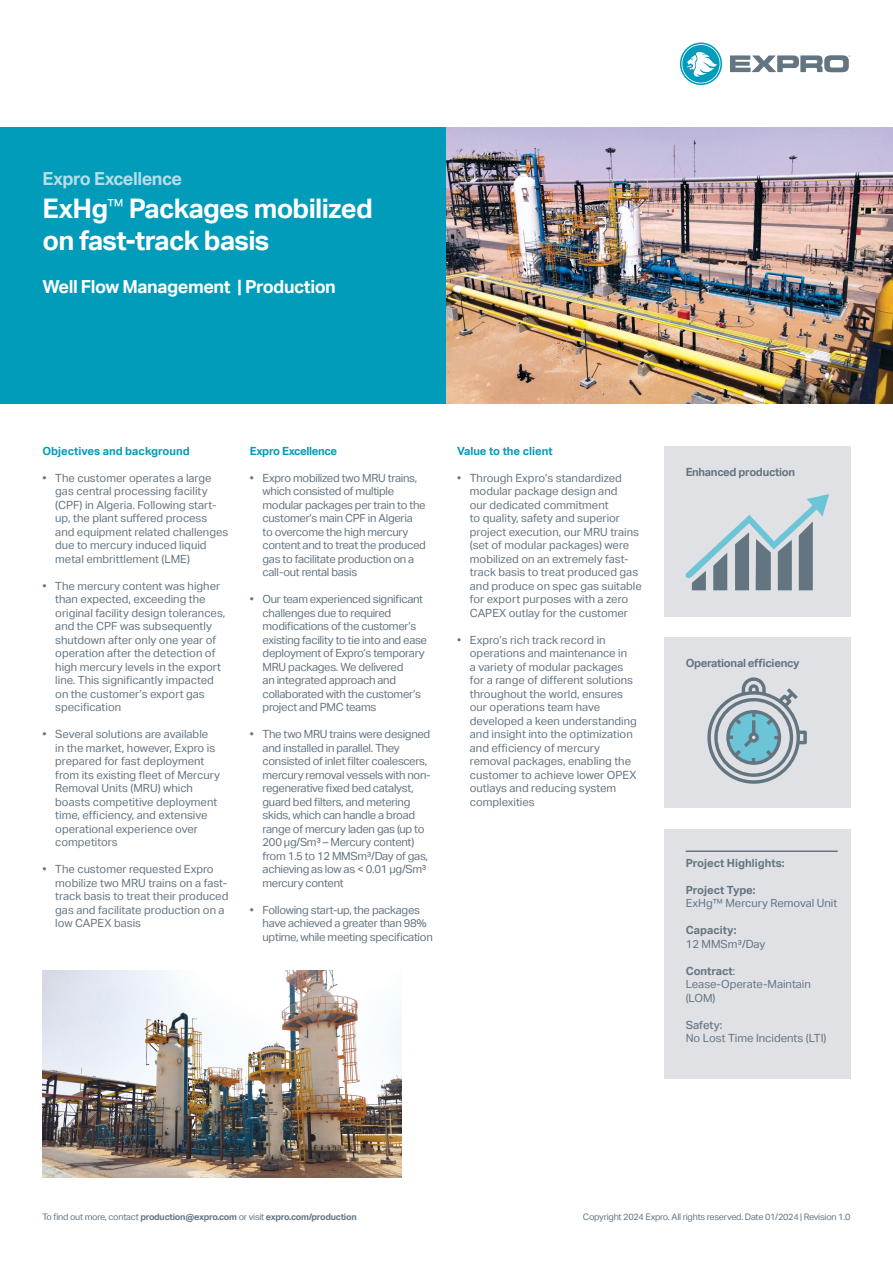
<style>
.page{position:relative;width:893px;height:1263px;background:#fff}
.page>*{position:absolute;margin:0;border:0;box-sizing:border-box;transform-origin:0 0}
.t1{font:700 27px/32.4px "Aktiv Grotesk";letter-spacing:-.025em;color:#fff}
.t2{font:700 18px "Aktiv Grotesk";letter-spacing:-.025em;color:#fff}
.t3{font:700 18px "Aktiv Grotesk";letter-spacing:-.025em;color:#b6dee9}
.t4{font:11.25px/13.5px "Aktiv Grotesk";color:#647582}
.t5{font:11.25px/13.5px "Aktiv Grotesk";letter-spacing:-.025em;color:#647582}
.t6{font:700 11.25px "Aktiv Grotesk";color:#647582}
.t7{font:700 11.25px "Aktiv Grotesk";letter-spacing:-.025em;color:#647582}
.t8{font:700 11.25px "Aktiv Grotesk";color:#009cb9}
.t9{font:700 11.25px "Aktiv Grotesk";letter-spacing:-.025em;color:#009cb9}
.t10{font:500 11.25px "Aktiv Grotesk";color:#647582}
.t11{font:700 9px "Aktiv Grotesk";letter-spacing:-.025em;color:#647582}
.t12{font:9px "Aktiv Grotesk";letter-spacing:-.025em;color:#647582}
.s1{font-weight:400}
</style>
<div class="page">
<div style="left:0;top:128px;width:446px;height:276px;background:#009cb9"></div>
<img style="left:446px;top:128px;width:447px;height:276px">
<svg style="left:680px;top:43px;width:42px;height:42px"></svg>
<svg style="left:730px;top:55px;width:120px;height:17px"></svg>
<div style="left:664px;top:829px;width:186px;height:250px;background:#e0e1e4"></div>
<hr style="left:686px;top:850px;width:152px;height:2px;background:#647582">
<div style="left:664px;top:446px;width:186px;height:171px;background:#e0e1e4"></div>
<div style="left:664px;top:638px;width:186px;height:170px;background:#e0e1e4"></div>
<svg style="left:686px;top:494px;width:143px;height:96px"></svg>
<svg style="left:707px;top:677px;width:100px;height:107px"></svg>
<img style="left:43px;top:970px;width:359px;height:208px">
<p class="t3" style="left:43px;top:168px;width:141px">Expro Excellence</p>
<p class="t1" style="left:43px;top:192px;width:332px">ExHg<sup>™</sup> Packages mobilized on fast-track basis</p>
<p class="t2" style="left:43px;top:276px;width:295px">Well Flow Management | Production</p>
<p class="t8" style="left:43px;top:444px;width:149px">Objectives and background</p>
<p class="t4" style="left:55px;top:471px;width:175px;text-indent:-13px">• The customer operates a large gas central processing facility (CPF) in Algeria. Following start&shy;up, the plant suffered process and equipment related challenges due to mercury induced liquid metal embrittlement (LME)</p>
<p class="t4" style="left:55px;top:579px;width:172px;text-indent:-13px">• The mercury content was higher than expected, exceeding the original facility design tolerances, and the CPF was subsequently shutdown after only one year of operation after the detection of high mercury levels in the export line. This significantly impacted on the customer’s export gas specification</p>
<p class="t4" style="left:55px;top:727px;width:166px;text-indent:-13px">• Several solutions are available in the market, however, Expro is prepared for fast deployment from its existing fleet of Mercury<br>Removal Units (MRU) which boasts competitive deployment time, efficiency, and extensive operational experience over competitors</p>
<p class="t4" style="left:55px;top:862px;width:175px;text-indent:-13px">• The customer requested Expro mobilize two MRU trains on a fast&shy;track basis to treat their produced gas and facilitate production on a low CAPEX basis</p>
<p class="t9" style="left:250px;top:444px;width:89px">Expro Excellence</p>
<p class="t5" style="left:263px;top:471px;width:165px;text-indent:-13px">• Expro mobilized two MRU trains, which consisted of multiple modular packages per train to the customer’s main CPF in Algeria<br>to overcome the high mercury content and to treat the produced gas to facilitate production on a call-out rental basis</p>
<p class="t5" style="left:263px;top:592px;width:166px;text-indent:-13px">• Our team experienced significant challenges due to required modifications of the customer’s existing facility to tie into and ease deployment of Expro’s temporary<br>MRU packages. We delivered<br>an integrated approach and collaborated with the customer’s project and PMC teams</p>
<p class="t5" style="left:263px;top:727px;width:169px;text-indent:-13px">• The two MRU trains were designed and installed in parallel. They consisted of inlet filter coalescers, mercury removal vessels with non&shy;regenerative fixed bed catalyst, guard bed filters, and metering skids, which can handle a broad range of mercury laden gas (up to<br>200 μg/Sm³ – Mercury content) from 1.5 to 12 MMSm³/Day of gas, achieving as low as &lt; 0.01 μg/Sm³ mercury content</p>
<p class="t5" style="left:263px;top:903px;width:172px;text-indent:-13px">• Following start-up, the packages have achieved a greater than 98% uptime, while meeting specification</p>
<p class="t8" style="left:457px;top:444px;width:97px">Value to the client</p>
<p class="t4" style="left:470px;top:471px;width:173px;text-indent:-13px">• Through Expro’s standardized modular package design and<br>our dedicated commitment<br>to quality, safety and superior project execution, our MRU trains (set of modular packages) were mobilized on an extremely fast&shy;track basis to treat produced gas and produce on spec gas suitable for export purposes with a zero<br>CAPEX outlay for the customer</p>
<p class="t4" style="left:470px;top:633px;width:168px;text-indent:-13px">• Expro’s rich track record in operations and maintenance in<br>a variety of modular packages for a range of different solutions throughout the world, ensures our operations team have developed a keen understanding and insight into the optimization and efficiency of mercury removal packages, enabling the customer to achieve lower OPEX outlays and reducing system complexities</p>
<p class="t7" style="left:686px;top:465px;width:111px">Enhanced production</p>
<p class="t7" style="left:686px;top:657px;width:115px">Operational efficiency</p>
<p class="t6" style="left:686px;top:856px;width:100px">Project Highlights:</p>
<p class="t6" style="left:686px;top:883px;width:71px">Project Type:</p>
<p class="t4" style="left:686px;top:897px;width:153px">ExHg™ Mercury Removal Unit</p>
<p class="t6" style="left:686px;top:924px;width:52px">Capacity:</p>
<p class="t4" style="left:686px;top:937px;width:81px">12 MMSm³/Day</p>
<p class="t6" style="left:686px;top:964px;width:51px">Contract<span class="s1">:</span></p>
<p class="t4" style="left:686px;top:978px;width:127px">Lease-Operate-Maintain (LOM)</p>
<p class="t10" style="left:686px;top:1018px;width:38px">Safety:</p>
<p class="t4" style="left:686px;top:1032px;width:142px">No Lost Time Incidents (LTI)</p>
<p class="t11" style="left:43px;top:1212px;width:316px"><span class="s1">To find out more, contact</span> production@expro.com <span class="s1">or visit</span> expro.com/production</p>
<p class="t12" style="left:583px;top:1212px;width:269px">Copyright 2024 Expro. All rights reserved. Date 01/2024 | Revision 1.0</p>
</div>
